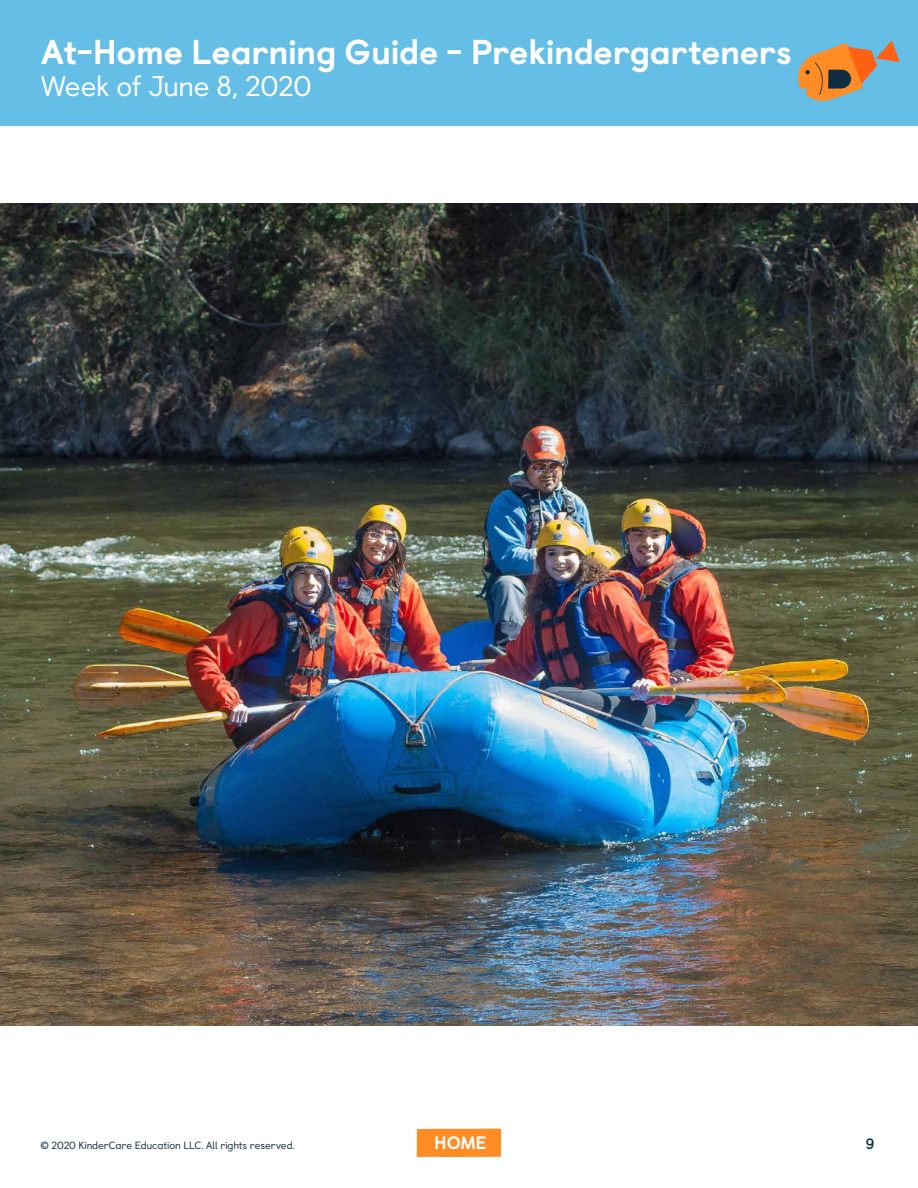
<style>
.page{position:relative;width:918px;height:1188px;background:#fff}
.page>*{position:absolute;margin:0;border:0;box-sizing:border-box;transform-origin:0 0}
.t1{font:800 34.5px "Castledown";letter-spacing:-.01em;color:#fff}
.t2{font:28.5px "Castledown";letter-spacing:-.015em;color:#fff}
.t3{font:800 18px "Castledown";color:#fff}
.t4{font:700 15px "Castledown";color:#102e41}
.t5{font:10.5px "Castledown";letter-spacing:-.01em;color:#102e41}
</style>
<div class="page">
<div style="left:417px;top:1129px;width:84px;height:28px;background:#ff8c24"></div>
<div style="left:0;top:0;width:918px;height:125px;background:#64bee6"></div>
<svg style="left:798px;top:40px;width:102px;height:61px"></svg>
<img style="left:0;top:203px;width:918px;height:823px">
<h1 class="t1" style="left:41px;top:24px;width:752px">At-Home Learning Guide - Prekindergarteners</h1>
<h2 class="t2" style="left:41px;top:63px;width:272px">Week of June 8, 2020</h2>
<p class="t5" style="left:40px;top:1137px;width:256px">© 2020 KinderCare Education LLC. All rights reserved.</p>
<h3 class="t3" style="left:434px;top:1128px;width:54px">HOME</h3>
<h3 class="t4" style="left:866px;top:1132px;width:10px">9</h3>
</div>
